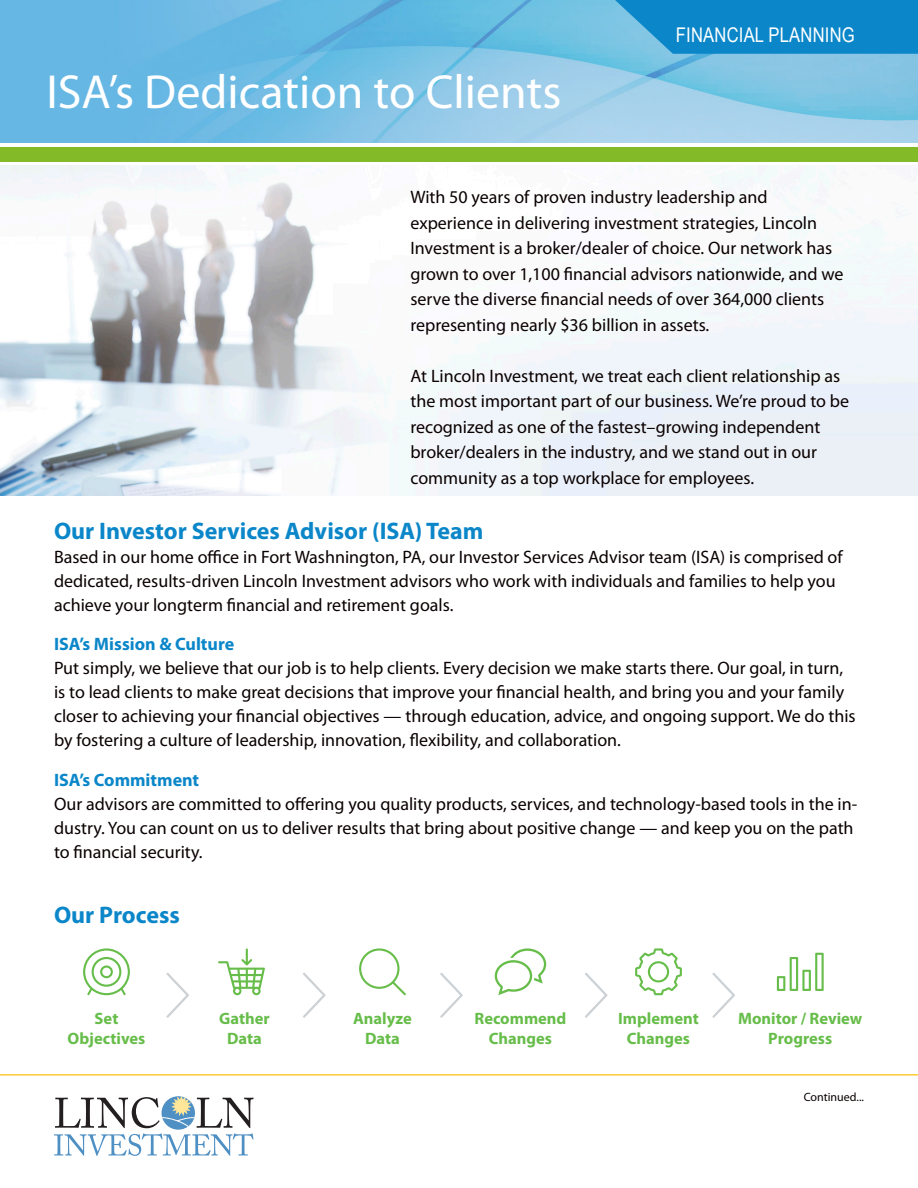
<style>
.page{position:relative;width:918px;height:1188px;background:#fff}
.page>*{position:absolute;margin:0;border:0;box-sizing:border-box;transform-origin:0 0}
.t1{font:48px "Myriad Pro";color:#fff}
.t2{font:700 24px "Myriad Pro";color:#0a86c9}
.t3{font:20.25px "Arial Narrow";letter-spacing:.01em;color:#fff}
.t4{font:18px/25.5px "Myriad Pro";color:#0a0000}
.t5{font:700 18px "Myriad Pro";color:#0a86c9}
.t6{font:700 16.5px/19.8px "Myriad Pro";color:#67bd4a;text-align:center}
.t7{font:12px "Myriad Pro";color:#0a0000}
</style>
<div class="page">
<img style="left:1px;top:165px;width:916px;height:331px">
<hr style="left:0;top:1074px;width:918px;height:2px;background:#ffc938">
<svg style="left:54px;top:1096px;width:200px;height:60px"></svg>
<svg style="left:83px;top:948px;width:47px;height:47px"></svg>
<svg style="left:218px;top:948px;width:47px;height:47px"></svg>
<svg style="left:359px;top:948px;width:47px;height:47px"></svg>
<svg style="left:495px;top:948px;width:51px;height:47px"></svg>
<svg style="left:777px;top:953px;width:47px;height:38px"></svg>
<svg style="left:635px;top:948px;width:47px;height:47px"></svg>
<svg style="left:167px;top:973px;width:22px;height:45px"></svg>
<svg style="left:303px;top:973px;width:23px;height:45px"></svg>
<svg style="left:440px;top:973px;width:23px;height:45px"></svg>
<svg style="left:585px;top:973px;width:22px;height:45px"></svg>
<svg style="left:713px;top:973px;width:22px;height:45px"></svg>
<img style="left:0;top:0;width:918px;height:142px">
<div style="left:0;top:147px;width:918px;height:14px;background:#82bb27"></div>
<svg style="left:615px;top:0;width:303px;height:54px;background:#158ccb"></svg>
<h1 class="t1" style="left:46px;top:62px;width:516px">ISA’s Dedication to Clients</h1>
<p class="t3" style="left:676px;top:20px;width:181px">FINANCIAL PLANNING</p>
<p class="t4" style="left:410px;top:184px;width:435px">With 50 years of proven industry leadership and experience in delivering investment strategies, Lincoln Investment is a broker/dealer of choice. Our network has grown to over 1,100 financial advisors nationwide, and we serve the diverse financial needs of over 364,000 clients representing nearly $36 billion in assets.</p>
<p class="t4" style="left:410px;top:363px;width:440px">At Lincoln Investment, we treat each client relationship as the most important part of our business. We’re proud to be recognized as one of the fastest–growing independent broker/dealers in the industry, and we stand out in our community as a top workplace for employees.</p>
<h2 class="t2" style="left:54px;top:515px;width:431px">Our Investor Services Advisor (ISA) Team</h2>
<p class="t4" style="left:54px;top:544px;width:790px;line-height:24px">Based in our home office in Fort Washnington, PA, our Investor Services Advisor team (ISA) is comprised of dedicated, results-driven Lincoln Investment advisors who work with individuals and families to help you achieve your longterm financial and retirement goals.</p>
<p class="t5" style="left:54px;top:633px;width:182px">ISA’s Mission &amp; Culture</p>
<p class="t4" style="left:54px;top:656px;width:803px;line-height:24px">Put simply, we believe that our job is to help clients. Every decision we make starts there. Our goal, in turn, is to lead clients to make great decisions that improve your financial health, and bring you and your family closer to achieving your financial objectives — through education, advice, and ongoing support. We do this by fostering a culture of leadership, innovation, flexibility, and collaboration.</p>
<p class="t5" style="left:54px;top:768px;width:147px">ISA’s Commitment</p>
<p class="t4" style="left:54px;top:792px;width:805px;line-height:24px">Our advisors are committed to offering you quality products, services, and technology-based tools in the in&shy;dustry. You can count on us to deliver results that bring about positive change — and keep you on the path to financial security.</p>
<h2 class="t2" style="left:54px;top:899px;width:127px">Our Process</h2>
<p class="t6" style="left:68px;top:1008px;width:79px">Set<br>Objectives</p>
<p class="t6" style="left:219px;top:1008px;width:52px">Gather<br>Data</p>
<p class="t6" style="left:353px;top:1008px;width:60px">Analyze<br>Data</p>
<p class="t6" style="left:475px;top:1008px;width:93px">Recommend<br>Changes</p>
<p class="t6" style="left:618px;top:1008px;width:82px">Implement<br>Changes</p>
<p class="t6" style="left:738px;top:1008px;width:126px">Monitor / Review<br>Progress</p>
<p class="t7" style="left:804px;top:1089px;width:62px">Continued...</p>
</div>
